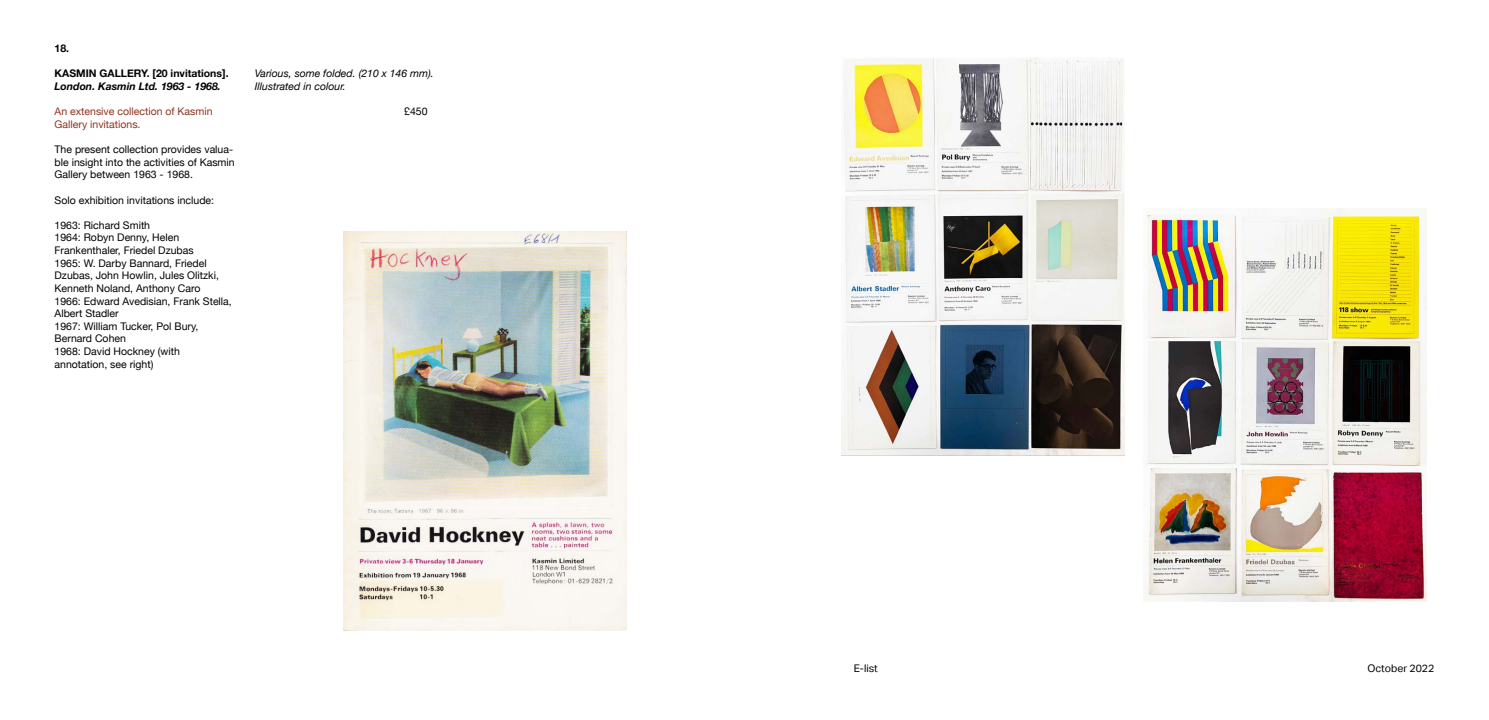
<style>
.page{position:relative;width:1489px;height:720px;background:#fff}
.page>*{position:absolute;margin:0;border:0;box-sizing:border-box;transform-origin:0 0}
.t1{font:10.5px/12.6px "Helvetica Neue";color:#000}
.t2{font:italic 10.5px/12.6px "Helvetica Neue";color:#000}
.t3{font:10.5px/12.6px "Helvetica Neue";color:#91321e}
.t4{font:700 10.5px "Helvetica Neue";color:#000}
.t5{font:italic 700 10.5px "Helvetica Neue";color:#000}
.t6{font:10.5px "Aktiv Grotesk";color:#000}
</style>
<div class="page">
<img style="left:1143px;top:208px;width:282px;height:392px">
<img style="left:841px;top:58px;width:283px;height:397px">
<img style="left:344px;top:231px;width:282px;height:399px">
<p class="t4" style="left:55px;top:40px;width:16px">18.</p>
<p class="t4" style="left:55px;top:65px;width:175px">KASMIN GALLERY. [20 invitations].</p>
<p class="t5" style="left:55px;top:78px;width:168px">London. Kasmin Ltd. 1963 - 1968.</p>
<p class="t3" style="left:55px;top:106px;width:159px">An extensive collection of Kasmin<br>Gallery invitations.</p>
<p class="t1" style="left:55px;top:144px;width:182px">The present collection provides valua&shy;ble insight into the activities of Kasmin<br>Gallery between 1963 - 1968.</p>
<p class="t1" style="left:55px;top:194px;width:161px">Solo exhibition invitations include:</p>
<p class="t1" style="left:55px;top:219px;width:179px">1963: Richard Smith<br>1964: Robyn Denny, Helen<br>Frankenthaler, Friedel Dzubas<br>1965: W. Darby Bannard, Friedel<br>Dzubas, John Howlin, Jules Olitzki,<br>Kenneth Noland, Anthony Caro<br>1966: Edward Avedisian, Frank Stella,<br>Albert Stadler<br>1967: William Tucker, Pol Bury,<br>Bernard Cohen<br>1968: David Hockney (with annotation, see right)</p>
<p class="t2" style="left:255px;top:68px;width:180px">Various, some folded. (210 x 146 mm).<br>Illustrated in colour.</p>
<p class="t1" style="left:404px;top:106px;width:25px">£450</p>
<p class="t6" style="left:853px;top:661px;width:26px">E-list</p>
<p class="t6" style="left:1367px;top:661px;width:69px">October 2022</p>
</div>
